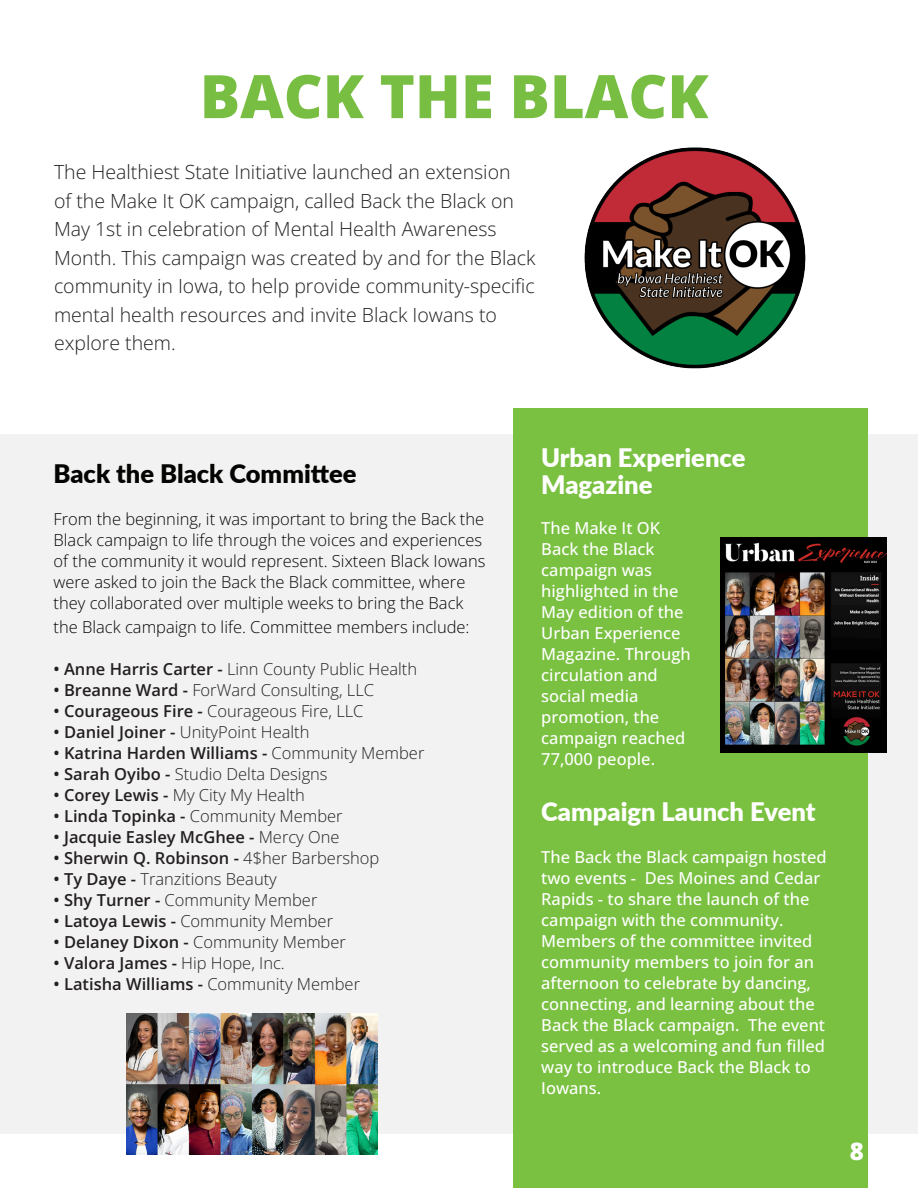
<style>
.page{position:relative;width:918px;height:1188px;background:#fff}
.page>*{position:absolute;margin:0;border:0;box-sizing:border-box;transform-origin:0 0}
.t1{font:800 60px "Open Sans";color:#77be42}
.t2{font:900 25.5px/27px "Lato";color:#fff}
.t3{font:900 25.5px "Lato";color:#040503}
.t4{font:800 24px "Open Sans";color:#fff}
.t5{font:300 19.5px/28.5px "Open Sans";color:#231f20}
.t6{font:500 16.5px/21px "Open Sans";color:#fff}
.t7{font:300 16.5px "Open Sans";color:#231f20}
.t8{font:300 16.5px/21px "Open Sans";color:#040503}
.t9{font:600 16.5px "Open Sans";color:#231f20}
.s1{font-weight:600}
.s2{font-weight:300}
</style>
<div class="page">
<div style="left:0;top:434px;width:918px;height:700px;background:#f2f2f2"></div>
<img style="left:584px;top:147px;width:222px;height:222px">
<div style="left:513px;top:408px;width:354px;height:780px;background:#7ac141"></div>
<img style="left:127px;top:1013px;width:251px;height:141px">
<img style="left:720px;top:538px;width:167px;height:215px">
<p class="t1" style="left:200px;top:51px;width:510px">BACK THE BLACK</p>
<p class="t5" style="left:54px;top:158px;width:483px">The Healthiest State Initiative launched an extension<br>of the Make It OK campaign, called Back the Black on May 1st in celebration of Mental Health Awareness Month. This campaign was created by and for the Black community in Iowa, to help provide community-specific mental health resources and invite Black Iowans to explore them.</p>
<p class="t3" style="left:54px;top:455px;width:305px">Back the Black Committee</p>
<p class="t8" style="left:54px;top:508px;width:433px">From the beginning, it was important to bring the Back the Black campaign to life through the voices and experiences of the community it would represent. Sixteen Black Iowans were asked to join the Back the Black committee, where they collaborated over multiple weeks to bring the Back</p>
<p class="t8" style="left:54px;top:616px;width:417px">the Black campaign to life. Committee members include:</p>
<p class="t7" style="left:54px;top:658px;width:365px"><span class="s1">• Anne Harris Carter -</span> Linn County Public Health</p>
<p class="t7" style="left:54px;top:679px;width:322px"><span class="s1">• Breanne Ward -</span> ForWard Consulting, LLC</p>
<p class="t7" style="left:54px;top:700px;width:311px"><span class="s1">• Courageous Fire -</span> Courageous Fire, LLC</p>
<p class="t7" style="left:54px;top:721px;width:257px"><span class="s1">• Daniel Joiner -</span> UnityPoint Health</p>
<p class="t9" style="left:54px;top:742px;width:372px">• Katrina Harden Williams - <span class="s2">Community Member</span></p>
<p class="t7" style="left:54px;top:763px;width:276px"><span class="s1">• Sarah Oyibo -</span> Studio Delta Designs</p>
<p class="t7" style="left:54px;top:784px;width:253px"><span class="s1">• Corey Lewis -</span> My City My Health</p>
<p class="t7" style="left:54px;top:805px;width:291px"><span class="s1">• Linda Topinka -</span> Community Member</p>
<p class="t9" style="left:54px;top:826px;width:287px">• Jacquie Easley McGhee - <span class="s2">Mercy One</span></p>
<p class="t9" style="left:54px;top:847px;width:327px">• Sherwin Q. Robinson - <span class="s2">4$her Barbershop</span></p>
<p class="t7" style="left:54px;top:868px;width:225px"><span class="s1">• Ty Daye -</span> Tranzitions Beauty</p>
<p class="t7" style="left:54px;top:889px;width:265px"><span class="s1">• Shy Turner -</span> Community Member</p>
<p class="t7" style="left:54px;top:910px;width:281px"><span class="s1">• Latoya Lewis -</span> Community Member</p>
<p class="t7" style="left:54px;top:931px;width:294px"><span class="s1">• Delaney Dixon -</span> Community Member</p>
<p class="t9" style="left:54px;top:952px;width:233px">• Valora James - <span class="s2">Hip Hope, Inc.</span></p>
<p class="t9" style="left:54px;top:973px;width:308px">• Latisha Williams - <span class="s2">Community Member</span></p>
<p class="t2" style="left:541px;top:443px;width:206px">Urban Experience<br>Magazine</p>
<p class="t6" style="left:541px;top:517px;width:151px">The Make It OK<br>Back the Black campaign was highlighted in the<br>May edition of the<br>Urban Experience<br>Magazine. Through circulation and social media promotion, the campaign reached<br>77,000 people.</p>
<p class="t2" style="left:541px;top:797px;width:276px">Campaign Launch Event</p>
<p class="t6" style="left:541px;top:846px;width:287px">The Back the Black campaign hosted two events - Des Moines and Cedar<br>Rapids - to share the launch of the campaign with the community.<br>Members of the committee invited community members to join for an afternoon to celebrate by dancing, connecting, and learning about the<br>Back the Black campaign. The event served as a welcoming and fun filled way to introduce Back the Black to<br>Iowans.</p>
<p class="t4" style="left:850px;top:1133px;width:16px">8</p>
</div>
